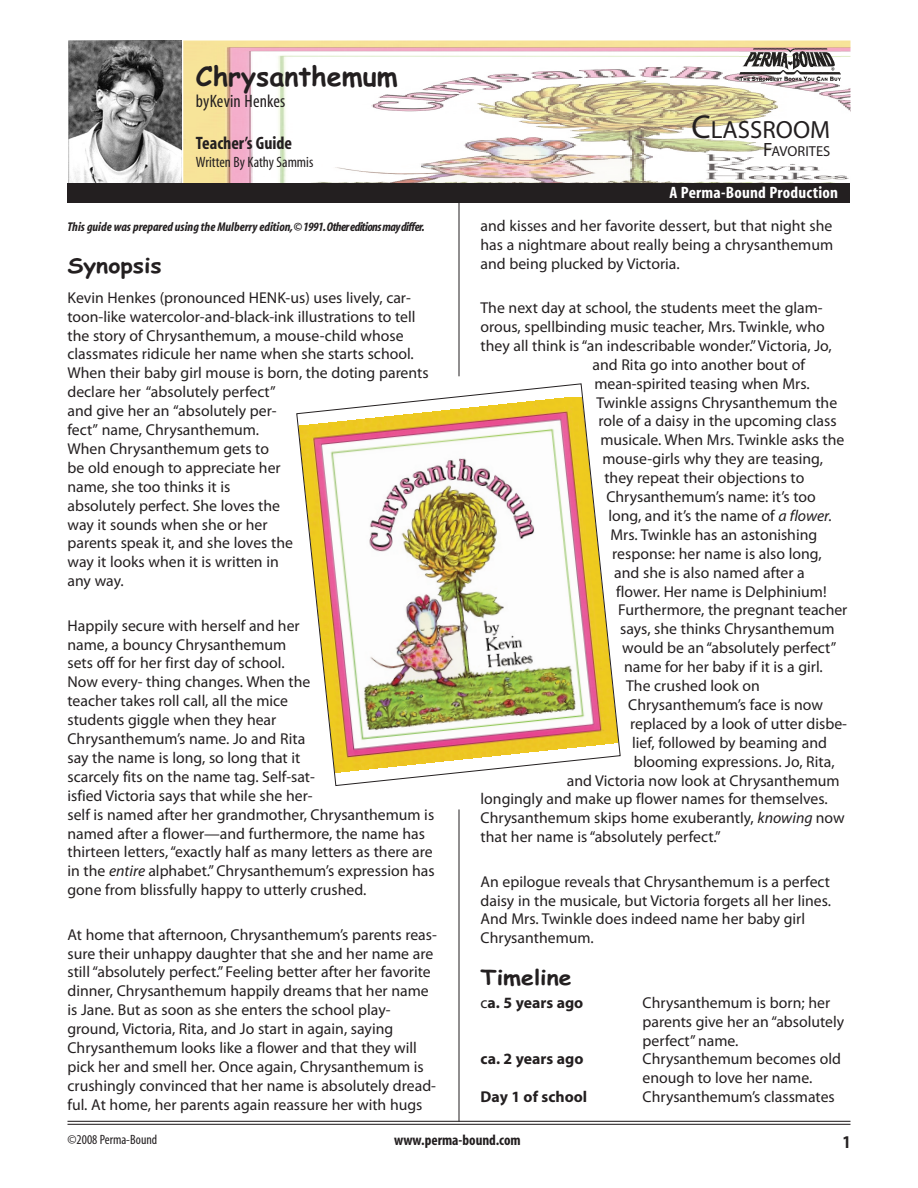
<style>
.page{position:relative;width:918px;height:1188px;background:#fff}
.page>*{position:absolute;margin:0;border:0;box-sizing:border-box;transform-origin:0 0}
.t1{font:700 27px "Comic Sans MS";color:#231f20}
.t2{font:24.9px "Myriad Pro";color:#231f20}
.t3{font:700 21px "Comic Sans MS";color:#231f20;scale:1.1 1}
.t4{font:700 condensed 18px "Myriad";color:#231f20}
.t5{font:condensed 18px "Myriad";letter-spacing:.01em;color:#231f20}
.t6{font:700 condensed 16.5px "Myriad";letter-spacing:.015em;color:#fff;scale:1.05 1}
.t7{font:15.75px/18.9px "Myriad Pro";color:#231f20}
.t8{font:700 15.75px "Myriad Pro";color:#231f20}
.t9{font:condensed 15px "Myriad";color:#231f20}
.t10{font:700 condensed 15px "Myriad";color:#231f20}
.t11{font:14.4px "Myriad Pro";color:#231f20}
.t12{font:condensed 13.5px "Myriad";color:#231f20}
.t13{font:italic 700 condensed 12.75px "Myriad";color:#231f20}
.s1{font-style:italic}
.s2{font-size:33.15px}
.s3{font-size:19.35px}
.s4{font-weight:400}
</style>
<div class="page">
<img style="left:183px;top:40px;width:667px;height:143px">
<img style="left:69px;top:41px;width:113px;height:142px">
<hr style="left:68px;top:1124px;width:782px;height:1px;background:#231f20">
<hr style="left:68px;top:1121px;width:782px;height:1px;background:#231f20">
<div style="left:68px;top:183px;width:782px;height:19px;background:#231f20"></div>
<img style="left:740px;top:49px;width:101px;height:31px">
<img style="left:296px;top:383px;width:325px;height:403px">
<hr style="left:459px;top:809px;width:1px;height:313px;background:#231f20">
<hr style="left:459px;top:198px;width:1px;height:178px;background:#231f20">
<h1 class="t1" style="left:196px;top:61px;width:203px">Chrysanthemum</h1>
<p class="t5" style="left:196px;top:95px;width:91px">byKevin Henkes</p>
<p class="t4" style="left:196px;top:137px;width:98px">Teacher’s Guide</p>
<p class="t9" style="left:196px;top:157px;width:119px">Written By Kathy Sammis</p>
<p class="t13" style="left:68px;top:222px;width:359px">This guide was prepared using the Mulberry edition,©1991.Othereditionsmaydiffer.</p>
<h3 class="t3" style="left:68px;top:253px;width:87px">Synopsis</h3>
<p class="t7" style="left:67px;top:289px;width:363px">Kevin Henkes (pronounced HENK-us) uses lively, car&shy;toon-like watercolor-and-black-ink illustrations to tell the story of Chrysanthemum, a mouse-child whose classmates ridicule her name when she starts school.<br>When their baby girl mouse is born, the doting parents declare her “absolutely perfect”<br>and give her an “absolutely per-<br>fect” name, Chrysanthemum.<br>When Chrysanthemum gets to<br>be old enough to appreciate her<br>name, she too thinks it is<br>absolutely perfect. She loves the<br>way it sounds when she or her<br>parents speak it, and she loves the<br>way it looks when it is written in<br>any way.</p>
<p class="t7" style="left:67px;top:617px;width:369px">Happily secure with herself and her<br>name, a bouncy Chrysanthemum<br>sets off for her first day of school.<br>Now every- thing changes. When the<br>teacher takes roll call, all the mice<br>students giggle when they hear<br>Chrysanthemum’s name. Jo and Rita<br>say the name is long, so long that it<br>scarcely fits on the name tag. Self-sat-<br>isfied Victoria says that while she her-<br>self is named after her grandmother, Chrysanthemum is named after a flower—and furthermore, the name has thirteen letters,“exactly half as many letters as there are in the <span class="s1">entire</span> alphabet.” Chrysanthemum’s expression has gone from blissfully happy to utterly crushed.</p>
<p class="t7" style="left:67px;top:926px;width:371px">At home that afternoon, Chrysanthemum’s parents reas&shy;sure their unhappy daughter that she and her name are still“absolutely perfect.” Feeling better after her favorite dinner, Chrysanthemum happily dreams that her name is Jane. But as soon as she enters the school play&shy;ground, Victoria, Rita, and Jo start in again, saying Chrysanthemum looks like a flower and that they will pick her and smell her. Once again, Chrysanthemum is crushingly convinced that her name is absolutely dread&shy;ful. At home, her parents again reassure her with hugs</p>
<h2 class="t2" style="left:692px;top:120px;width:140px"><span class="s2">C</span>LASSROOM</h2>
<p class="t11" style="left:763px;top:146px;width:69px"><span class="s3">F</span>AVORITES</p>
<p class="t6" style="left:670px;top:186px;width:162px">A Perma-Bound Production</p>
<p class="t7" style="left:481px;top:217px;width:354px;text-align:justify">and kisses and her favorite dessert, but that night she has a nightmare about really being a chrysanthemum and being plucked by Victoria.</p>
<p class="t7" style="left:481px;top:300px;width:344px">The next day at school, the students meet the glam-</p>
<p class="t7" style="left:481px;top:318px;width:346px">orous, spellbinding music teacher, Mrs. Twinkle, who</p>
<p class="t7" style="left:481px;top:337px;width:353px">they all think is“an indescribable wonder.”Victoria, Jo,</p>
<p class="t7" style="left:592px;top:356px;width:214px">and Rita go into another bout of</p>
<p class="t7" style="left:594px;top:375px;width:217px">mean-spirited teasing when Mrs.</p>
<p class="t7" style="left:596px;top:394px;width:242px">Twinkle assigns Chrysanthemum the</p>
<p class="t7" style="left:598px;top:413px;width:240px">role of a daisy in the upcoming class</p>
<p class="t7" style="left:600px;top:432px;width:245px">musicale. When Mrs. Twinkle asks the</p>
<p class="t7" style="left:602px;top:451px;width:222px">mouse-girls why they are teasing,</p>
<p class="t7" style="left:604px;top:470px;width:201px">they repeat their objections to</p>
<p class="t7" style="left:606px;top:489px;width:211px">Chrysanthemum’s name: it’s too</p>
<p class="t7" style="left:608px;top:507px;width:225px">long, and it’s the name of <span class="s1">a flower.</span></p>
<p class="t7" style="left:610px;top:526px;width:208px">Mrs. Twinkle has an astonishing</p>
<p class="t7" style="left:612px;top:545px;width:211px">response: her name is also long,</p>
<p class="t7" style="left:614px;top:564px;width:192px">and she is also named after a</p>
<p class="t7" style="left:616px;top:583px;width:212px">flower. Her name is Delphinium!</p>
<p class="t7" style="left:618px;top:602px;width:231px">Furthermore, the pregnant teacher</p>
<p class="t7" style="left:620px;top:621px;width:216px">says, she thinks Chrysanthemum</p>
<p class="t7" style="left:622px;top:640px;width:216px">would be an “absolutely perfect”</p>
<p class="t7" style="left:624px;top:659px;width:200px">name for her baby if it is a girl.</p>
<p class="t7" style="left:626px;top:678px;width:135px">The crushed look on</p>
<p class="t7" style="left:628px;top:696px;width:196px">Chrysanthemum’s face is now</p>
<p class="t7" style="left:630px;top:715px;width:218px">replaced by a look of utter disbe-</p>
<p class="t7" style="left:632px;top:734px;width:196px">lief, followed by beaming and</p>
<p class="t7" style="left:634px;top:753px;width:202px">blooming expressions. Jo, Rita,</p>
<p class="t7" style="left:567px;top:772px;width:274px">and Victoria now look at Chrysanthemum</p>
<p class="t7" style="left:481px;top:791px;width:349px">longingly and make up flower names for themselves.</p>
<p class="t7" style="left:481px;top:810px;width:366px">Chrysanthemum skips home exuberantly, <span class="s1">knowing</span> now</p>
<p class="t7" style="left:481px;top:829px;width:242px">that her name is“absolutely perfect.”</p>
<p class="t7" style="left:481px;top:873px;width:352px">An epilogue reveals that Chrysanthemum is a perfect daisy in the musicale, but Victoria forgets all her lines.<br>And Mrs. Twinkle does indeed name her baby girl Chrysanthemum.</p>
<h3 class="t3" style="left:481px;top:966px;width:84px">Timeline</h3>
<p class="t8" style="left:481px;top:997px;width:104px"><span class="s4">c</span>a. 5 years ago</p>
<p class="t7" style="left:643px;top:994px;width:203px">Chrysanthemum is born; her parents give her an “absolutely perfect” name.</p>
<p class="t8" style="left:481px;top:1053px;width:104px">ca. 2 years ago</p>
<p class="t7" style="left:643px;top:1051px;width:200px">Chrysanthemum becomes old enough to love her name.</p>
<p class="t8" style="left:481px;top:1091px;width:108px">Day 1 of school</p>
<p class="t7" style="left:643px;top:1089px;width:194px">Chrysanthemum’s classmates</p>
<p class="t12" style="left:68px;top:1135px;width:91px">©2008 Perma-Bound</p>
<p class="t10" style="left:394px;top:1135px;width:128px">www.perma-bound.com</p>
<p class="t4" style="left:843px;top:1136px;width:9px">1</p>
</div>
